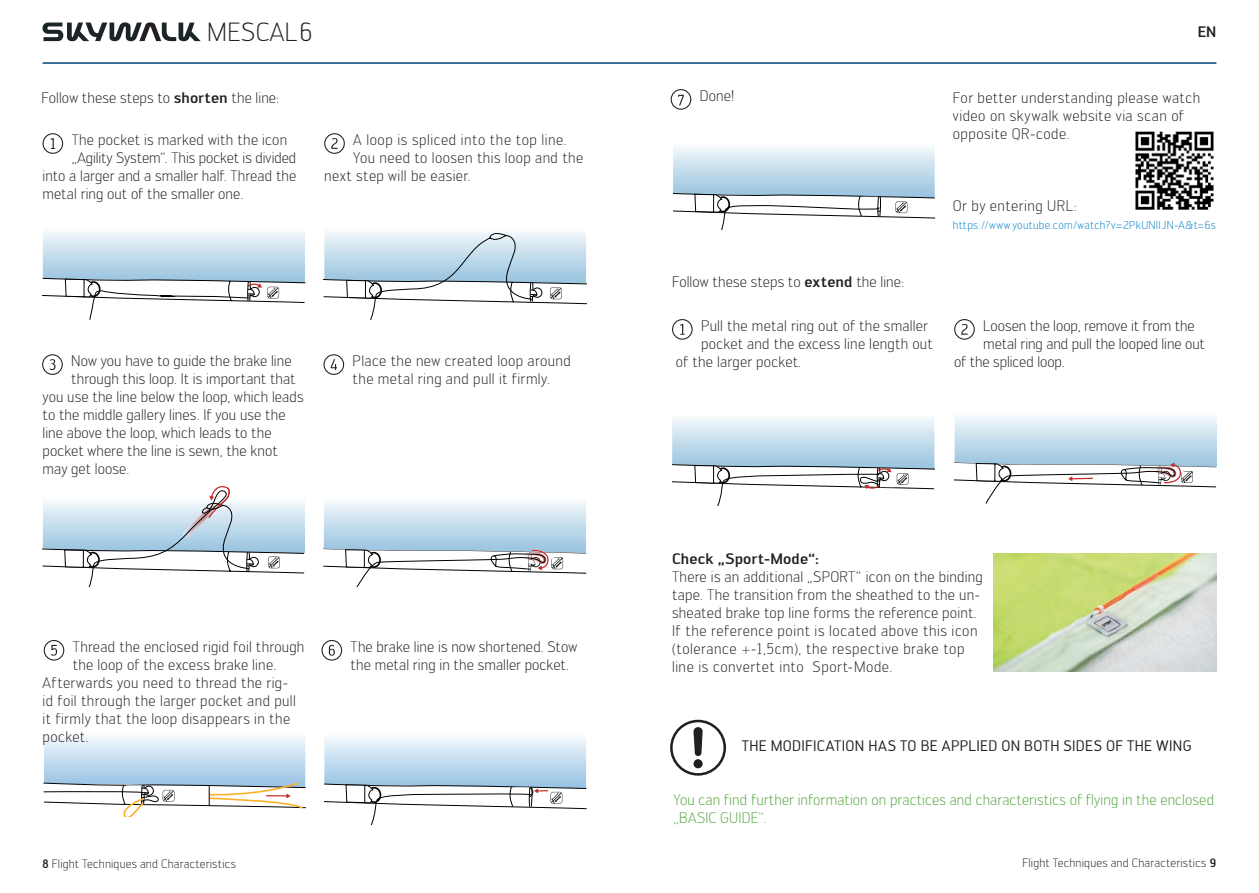
<style>
.page{position:relative;width:1259px;height:893px;background:#fff}
.page>*{position:absolute;margin:0;border:0;box-sizing:border-box;transform-origin:0 0}
.t1{font:300 25.8px "Engel";letter-spacing:.02em;color:#231f20}
.t2{font:300 15px/18px "Engel";letter-spacing:.015em;color:#231f20}
.t3{font:300 15px "Engel";letter-spacing:-.005em;color:#231f20}
.t4{font:300 15px/18px "Engel";letter-spacing:.005em;color:#52a43d}
.t5{font:15px "Engel";letter-spacing:.02em;color:#231f20}
.t6{font:300 15px "Engel";letter-spacing:.035em;color:#231f20}
.t7{font:500 15px "Engel";letter-spacing:.01em;color:#231f20}
.t8{font:300 12px "Engel";letter-spacing:.015em;color:#231f20}
.t9{font:300 11.25px "Engel";letter-spacing:.03em;color:#0080c6}
.s1{font-weight:500}
</style>
<div class="page">
<svg style="left:43px;top:22px;width:158px;height:19px"></svg>
<hr style="left:43px;top:62px;width:586px;height:2px;background:#004977">
<hr style="left:629px;top:62px;width:587px;height:2px;background:#004977">
<svg style="left:324px;top:737px;width:263px;height:88px"></svg>
<svg style="left:44px;top:737px;width:262px;height:79px"></svg>
<div style="left:43px;top:133px;width:20px;height:21px;border:1px solid #231f20;border-radius:50%"></div>
<svg style="left:51px;top:138px;width:4px;height:11px"></svg>
<div style="left:672px;top:319px;width:20px;height:21px;border:1px solid #231f20;border-radius:50%"></div>
<svg style="left:680px;top:324px;width:4px;height:11px"></svg>
<div style="left:324px;top:133px;width:21px;height:21px;border:1px solid #231f20;border-radius:50%"></div>
<svg style="left:331px;top:138px;width:7px;height:11px"></svg>
<div style="left:42px;top:354px;width:21px;height:21px;border:1px solid #231f20;border-radius:50%"></div>
<svg style="left:49px;top:359px;width:6px;height:11px"></svg>
<svg style="left:324px;top:355px;width:19px;height:19px"></svg>
<div style="left:323px;top:354px;width:21px;height:21px;border:1px solid #231f20;border-radius:50%"></div>
<svg style="left:331px;top:359px;width:6px;height:11px"></svg>
<svg style="left:44px;top:640px;width:20px;height:20px"></svg>
<div style="left:44px;top:640px;width:20px;height:21px;border:1px solid #231f20;border-radius:50%"></div>
<svg style="left:51px;top:645px;width:6px;height:11px"></svg>
<svg style="left:322px;top:640px;width:19px;height:20px"></svg>
<div style="left:321px;top:640px;width:21px;height:21px;border:1px solid #231f20;border-radius:50%"></div>
<svg style="left:329px;top:645px;width:6px;height:11px"></svg>
<svg style="left:671px;top:90px;width:20px;height:19px"></svg>
<div style="left:670px;top:89px;width:21px;height:21px;border:1px solid #231f20;border-radius:50%"></div>
<svg style="left:678px;top:95px;width:6px;height:10px"></svg>
<svg style="left:693px;top:727px;width:9px;height:29px"></svg>
<div style="left:693px;top:759px;width:9px;height:9px;background:#231f20;border-radius:50%"></div>
<div style="left:670px;top:720px;width:56px;height:56px;border:3px solid #231f20;border-radius:50%"></div>
<svg style="left:43px;top:232px;width:262px;height:88px"></svg>
<svg style="left:672px;top:418px;width:262px;height:88px"></svg>
<svg style="left:673px;top:147px;width:262px;height:82px"></svg>
<svg style="left:43px;top:486px;width:262px;height:101px"></svg>
<svg style="left:324px;top:502px;width:263px;height:85px"></svg>
<svg style="left:954px;top:417px;width:263px;height:87px"></svg>
<svg style="left:324px;top:232px;width:262px;height:88px"></svg>
<div style="left:954px;top:319px;width:20px;height:21px;border:1px solid #231f20;border-radius:50%"></div>
<svg style="left:961px;top:324px;width:6px;height:11px"></svg>
<img style="left:993px;top:553px;width:223px;height:119px">
<img style="left:1135px;top:131px;width:79px;height:79px">
<h1 class="t1" style="left:207px;top:22px;width:107px">MESCAL6</h1>
<p class="t7" style="left:1197px;top:26px;width:20px">EN</p>
<p class="t2" style="left:41px;top:90px;width:239px">Follow these steps to <span class="s1">shorten</span> the line:</p>
<p class="t2" style="left:72px;top:132px;width:217px">The pocket is marked with the icon</p>
<p class="t3" style="left:72px;top:152px;width:226px">„Agility System“. This pocket is divided</p>
<p class="t2" style="left:43px;top:168px;width:255px">into a larger and a smaller half. Thread the</p>
<p class="t2" style="left:43px;top:186px;width:202px">metal ring out of the smaller one.</p>
<p class="t6" style="left:353px;top:134px;width:215px">A loop is spliced into the top line.</p>
<p class="t2" style="left:353px;top:150px;width:232px">You need to loosen this loop and the</p>
<p class="t2" style="left:324px;top:168px;width:148px">next step will be easier.</p>
<p class="t2" style="left:71px;top:353px;width:222px">Now you have to guide the brake line</p>
<p class="t2" style="left:71px;top:371px;width:226px">through this loop. It is important that</p>
<p class="t2" style="left:43px;top:389px;width:262px">you use the line below the loop, which leads</p>
<p class="t2" style="left:43px;top:407px;width:244px">to the middle gallery lines. If you use the</p>
<p class="t2" style="left:43px;top:425px;width:230px">line above the loop, which leads to the</p>
<p class="t2" style="left:43px;top:443px;width:237px">pocket where the line is sewn, the knot</p>
<p class="t2" style="left:43px;top:461px;width:88px">may get loose.</p>
<p class="t2" style="left:353px;top:353px;width:220px">Place the new created loop around the metal ring and pull it firmly.</p>
<p class="t2" style="left:73px;top:639px;width:233px">Thread the enclosed rigid foil through</p>
<p class="t2" style="left:73px;top:657px;width:205px">the loop of the excess brake line.</p>
<p class="t2" style="left:43px;top:675px;width:247px">Afterwards you need to thread the rig-</p>
<p class="t2" style="left:43px;top:693px;width:255px">id foil through the larger pocket and pull</p>
<p class="t2" style="left:43px;top:711px;width:249px">it firmly that the loop disappears in the</p>
<p class="t2" style="left:43px;top:729px;width:48px">pocket.</p>
<p class="t2" style="left:351px;top:639px;width:228px">The brake line is now shortened. Stow the metal ring in the smaller pocket.</p>
<p class="t2" style="left:700px;top:88px;width:36px">Done!</p>
<p class="t2" style="left:953px;top:90px;width:249px">For better understanding please watch video on skywalk website via scan of opposite QR-code.</p>
<p class="t2" style="left:672px;top:274px;width:233px">Follow these steps to <span class="s1">extend</span> the line:</p>
<p class="t2" style="left:701px;top:318px;width:228px">Pull the metal ring out of the smaller</p>
<p class="t2" style="left:701px;top:336px;width:233px">pocket and the excess line length out</p>
<p class="t2" style="left:676px;top:354px;width:127px">of the larger pocket.</p>
<p class="t2" style="left:953px;top:198px;width:125px">Or by entering URL:</p>
<p class="t9" style="left:953px;top:221px;width:264px">https://www.youtube.com/watch?v=2PkUNIIJN-A&amp;t=6s</p>
<p class="t3" style="left:983px;top:320px;width:213px">Loosen the loop, remove it from the</p>
<p class="t3" style="left:983px;top:338px;width:223px">metal ring and pull the looped line out</p>
<p class="t3" style="left:954px;top:356px;width:112px">of the spliced loop.</p>
<p class="t7" style="left:672px;top:553px;width:148px">Check „Sport-Mode“:</p>
<p class="t2" style="left:672px;top:569px;width:312px">There is an additional „SPORT“ icon on the binding tape. The transition from the sheathed to the un&shy;sheated brake top line forms the reference point.<br>If the reference point is located above this icon (tolerance +-1,5cm), the respective brake top line is convertet into Sport-Mode.</p>
<p class="t5" style="left:742px;top:740px;width:451px">THE MODIFICATION HAS TO BE APPLIED ON BOTH SIDES OF THE WING</p>
<p class="t4" style="left:673px;top:792px;width:542px">You can find further information on practices and characteristics of flying in the enclosed „BASIC GUIDE“.</p>
<p class="t8" style="left:43px;top:859px;width:195px"><span class="s1">8</span> Flight Techniques and Characteristics</p>
<p class="t8" style="left:1022px;top:858px;width:196px">Flight Techniques and Characteristics <span class="s1">9</span></p>
</div>
